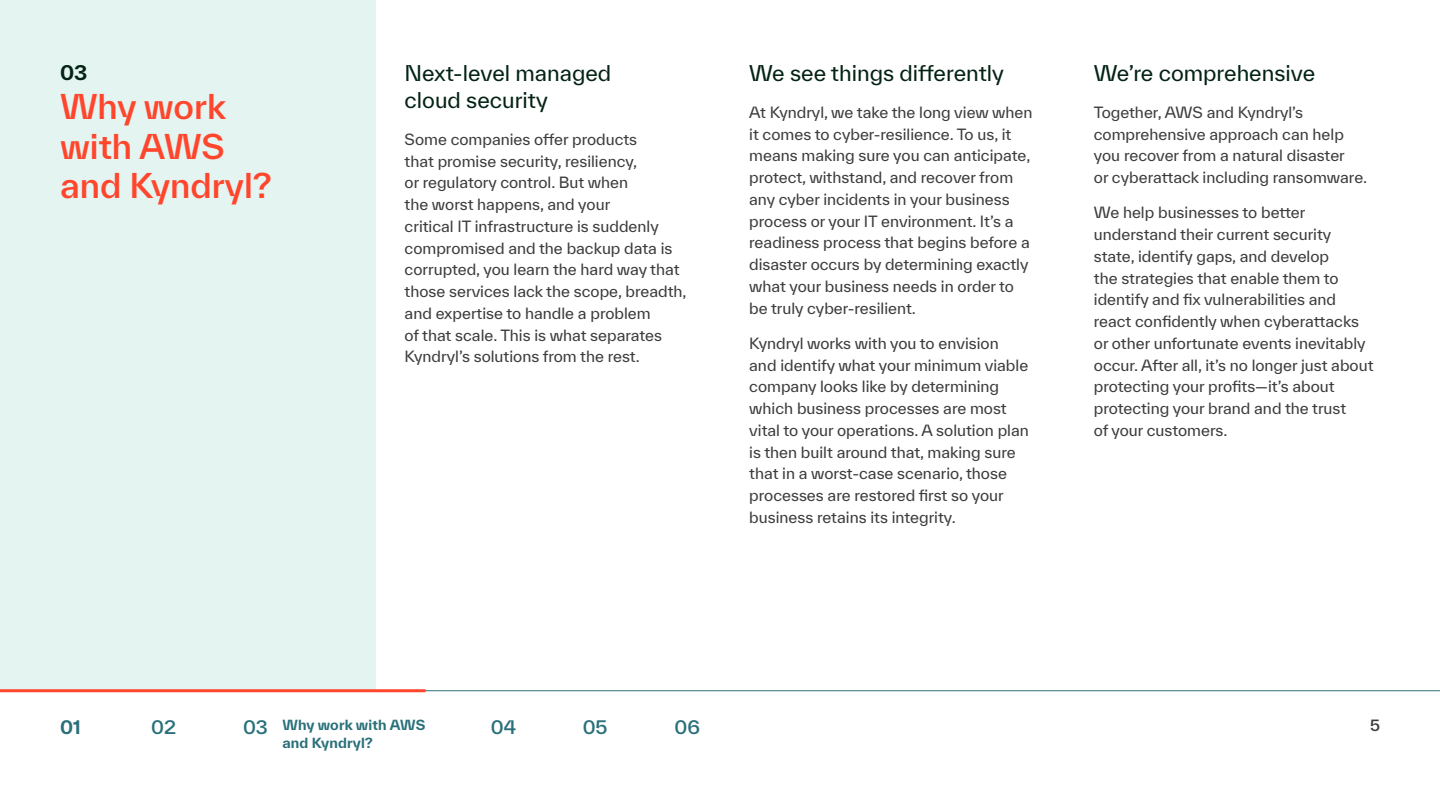
<style>
.page{position:relative;width:1440px;height:810px;background:#fff}
.page>*{position:absolute;margin:0;border:0;box-sizing:border-box;transform-origin:0 0}
.t1{font:500 33px/39.6px "TWK Everett";color:#ff462d}
.t2{font:21px/27px "TWK Everett";color:#042315}
.t3{font:700 19.5px "TWK Everett";color:#042315}
.t4{font:500 18px "TWK Everett";color:#29707a}
.t5{font:700 18px "TWK Everett";color:#29707a}
.t6{font:15px/21.8px "TWK Everett";color:#3d3c3c}
.t7{font:500 15px "TWK Everett";color:#3d3c3c}
.t8{font:700 13.5px "TWK Everett";letter-spacing:.01em;color:#29707a}
.s1{font-weight:500;font-size:18px}
</style>
<div class="page">
<div style="left:0;top:0;width:375px;height:691px;background:#e4f4f1"></div>
<hr style="left:0;top:690px;width:1440px;height:1px;background:#29707a">
<hr style="left:0;top:689px;width:425px;height:3px;background:#ff462d">
<h3 class="t3" style="left:60px;top:58px;width:29px">03</h3>
<h1 class="t1" style="left:60px;top:87px;width:213px">Why work with AWS and Kyndryl?</h1>
<h2 class="t2" style="left:405px;top:59px;width:208px">Next-level managed cloud security</h2>
<p class="t6" style="left:405px;top:128px;width:284px">Some companies offer products<br>that promise security, resiliency,<br>or regulatory control. But when<br>the worst happens, and your<br>critical IT infrastructure is suddenly compromised and the backup data is corrupted, you learn the hard way that those services lack the scope, breadth, and expertise to handle a problem<br>of that scale. This is what separates Kyndryl’s solutions from the rest.</p>
<h2 class="t2" style="left:749px;top:59px;width:256px">We see things differently</h2>
<p class="t6" style="left:749px;top:101px;width:285px">At Kyndryl, we take the long view when it comes to cyber-resilience. To us, it means making sure you can anticipate, protect, withstand, and recover from any cyber incidents in your business process or your IT environment. It’s a readiness process that begins before a disaster occurs by determining exactly what your business needs in order to be truly cyber-resilient.</p>
<p class="t6" style="left:749px;top:332px;width:281px">Kyndryl works with you to envision and identify what your minimum viable company looks like by determining which business processes are most vital to your operations. A solution plan is then built around that, making sure that in a worst-case scenario, those processes are restored first so your business retains its integrity.</p>
<h2 class="t2" style="left:1094px;top:59px;width:223px">We’re comprehensive</h2>
<p class="t6" style="left:1094px;top:101px;width:275px">Together, AWS and Kyndryl’s comprehensive approach can help you recover from a natural disaster<br>or cyberattack including ransomware.</p>
<p class="t6" style="left:1094px;top:202px;width:281px">We help businesses to better understand their current security state, identify gaps, and develop<br>the strategies that enable them to identify and fix vulnerabilities and react confidently when cyberattacks or other unfortunate events inevitably occur. After all, it’s no longer just about protecting your profits—it’s about protecting your brand and the trust<br>of your customers.</p>
<p class="t5" style="left:60px;top:715px;width:22px">01</p>
<p class="t4" style="left:151px;top:715px;width:26px">02</p>
<p class="t8" style="left:243px;top:715px;width:184px"><span class="s1">03</span> Why work with AWS</p>
<p class="t4" style="left:491px;top:715px;width:27px">04</p>
<p class="t4" style="left:583px;top:715px;width:26px">05</p>
<p class="t4" style="left:675px;top:715px;width:27px">06</p>
<p class="t8" style="left:282px;top:733px;width:92px">and Kyndryl?</p>
<p class="t7" style="left:1370px;top:715px;width:11px">5</p>
</div>
